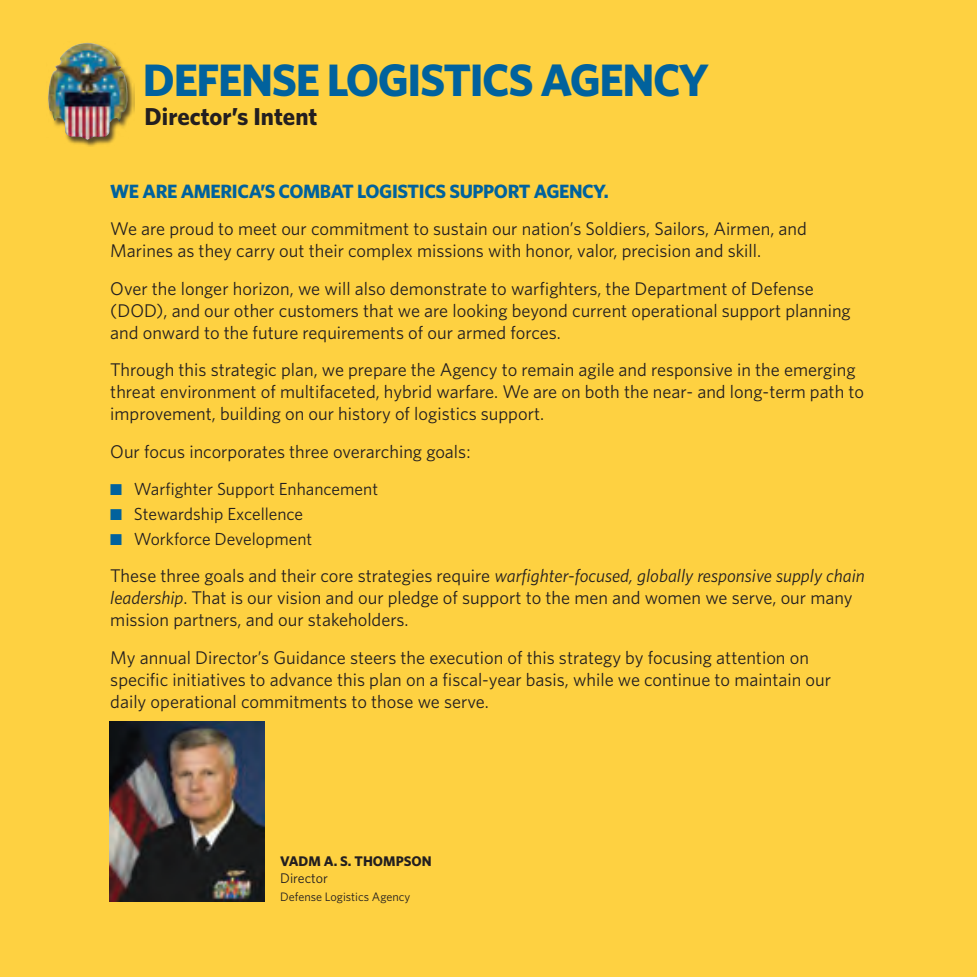
<style>
.page{position:relative;width:977px;height:977px;background:#fff}
.page>*{position:absolute;margin:0;border:0;box-sizing:border-box;transform-origin:0 0}
.t1{font:700 45.5px "Whitney";color:#01629d}
.t2{font:700 24.5px "Whitney";color:#231f20}
.t3{font:700 19.25px "Whitney";letter-spacing:-.02em;color:#01629d}
.t4{font:18.38px/21.9px "Whitney";color:#231f20}
.t5{font:17.5px/25px "Whitney";color:#231f20}
.t6{font:15.75px/25px "Zapf Dingbats ITC";color:#01629d;text-align:justify}
.t7{font:700 14px "Whitney";color:#231f20}
.t8{font:14px "Whitney";color:#231f20}
.t9{font:12.25px "Whitney";color:#231f20}
.s1{font-style:italic}
</style>
<div class="page">
<div style="left:0;top:0;width:976px;height:976px;background:#fed141"></div>
<img style="left:109px;top:721px;width:155px;height:180px">
<div style="left:46px;top:41px;width:89px;height:106px;background:#231f20;opacity:.75"></div>
<img style="left:46px;top:41px;width:86px;height:97px">
<h1 class="t1" style="left:143px;top:52px;width:101px">DEFENSE</h1>
<h1 class="t1" style="left:327px;top:52px;width:44px">LOGISTICS</h1>
<h1 class="t1" style="left:540px;top:52px;width:29px">AGENCY</h1>
<h2 class="t2" style="left:145px;top:102px;width:174px">DIRECTOR’S INTENT</h2>
<p class="t3" style="left:110px;top:179px;width:500px">WE ARE AMERICA’S COMBAT LOGISTICS SUPPORT AGENCY.</p>
<p class="t4" style="left:110px;top:218px;width:698px">We are proud to meet our commitment to sustain our nation’s Soldiers, Sailors, Airmen, and<br>Marines as they carry out their complex missions with honor, valor, precision and skill.</p>
<p class="t4" style="left:110px;top:277px;width:742px">Over the longer horizon, we will also demonstrate to warfighters, the Department of Defense (DOD), and our other customers that we are looking beyond current operational support planning and onward to the future requirements of our armed forces.</p>
<p class="t4" style="left:110px;top:358px;width:755px">Through this strategic plan, we prepare the Agency to remain agile and responsive in the emerging threat environment of multifaceted, hybrid warfare. We are on both the near- and long-term path to improvement, building on our history of logistics support.</p>
<p class="t4" style="left:110px;top:440px;width:362px">Our focus incorporates three overarching goals:</p>
<p class="t5" style="left:134px;top:475px;width:246px">Warfighter Support Enhancement<br>Stewardship Excellence<br>Workforce Development</p>
<p class="t4" style="left:110px;top:564px;width:756px">These three goals and their core strategies require <span class="s1">warfighter-focused, globally responsive supply chain leadership</span>. That is our vision and our pledge of support to the men and women we serve, our many mission partners, and our stakeholders.</p>
<p class="t4" style="left:110px;top:646px;width:722px">My annual Director’s Guidance steers the execution of this strategy by focusing attention on specific initiatives to advance this plan on a fiscal-year basis, while we continue to maintain our daily operational commitments to those we serve.</p>
<p class="t6" style="left:110px;top:477px;width:13px">■ ■ ■</p>
<p class="t7" style="left:280px;top:852px;width:104px">VADM A. S. THOMPSON</p>
<p class="t8" style="left:280px;top:870px;width:49px">Director</p>
<p class="t9" style="left:280px;top:889px;width:132px">Defense Logistics Agency</p>
</div>
